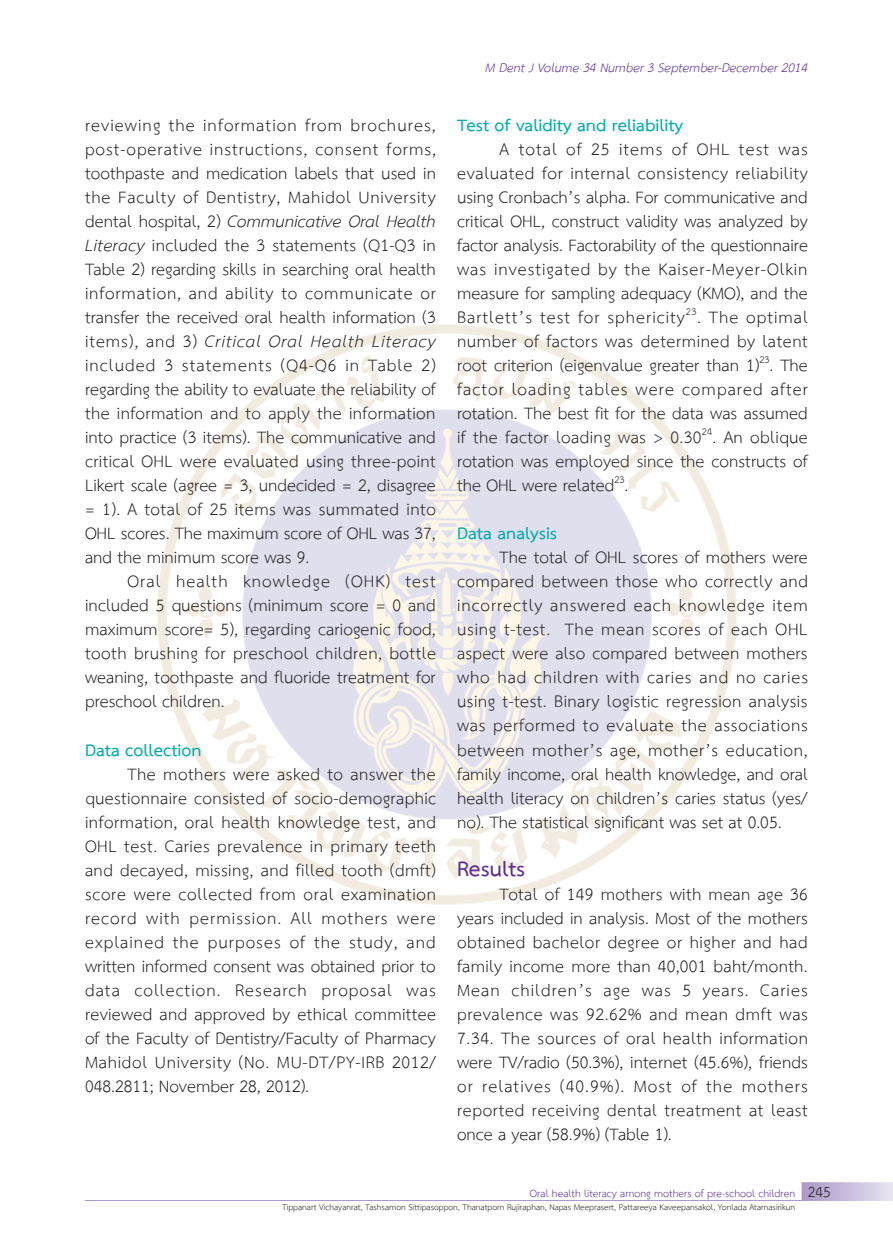
<style>
.page{position:relative;width:893px;height:1251px;background:#fff}
.page>*{position:absolute;margin:0;border:0;box-sizing:border-box;transform-origin:0 0}
.t1{font:700 30px "TH Sarabun PSK";color:#5b2e91}
.t2{font:24px/24px "TH Sarabun PSK";color:#231f20;text-align:justify}
.t3{font:700 24px "TH Sarabun PSK";color:#00aaad}
.t4{font:italic 18px "TH Sarabun PSK";color:#5b2e91}
.t5{font:15px "TH Sarabun PSK";color:#5b2e91}
.t6{font:12px "TH Sarabun PSK";color:#231f20}
.s1{font-style:italic}
.s2{font-size:21px;color:#231f20}
</style>
<div class="page">
<svg style="left:801px;top:1182px;width:92px;height:18px;background:#cabedd"></svg>
<hr style="left:85px;top:1199px;width:716px;height:1px;background:#ac99c9">
<img style="left:157px;top:324px;width:580px;height:581px">
<p class="t2" style="left:85px;top:114px;width:353px">reviewing the information from brochures, post-operative instructions, consent forms, toothpaste and medication labels that used in the Faculty of Dentistry, Mahidol University dental hospital, 2) <span class="s1">Communicative Oral Health Literacy</span> included the 3 statements (Q1-Q3 in Table 2) regarding skills in searching oral health information, and ability to communicate or transfer the received oral health information (3 items), and 3) <span class="s1">Critical Oral Health Literacy </span>included 3 statements (Q4-Q6 in Table 2) regarding the ability to evaluate the reliability of the information and to apply the information into practice (3 items). The communicative and critical OHL were evaluated using three-point Likert scale (agree = 3, undecided = 2, disagree = 1). A total of 25 items was summated into OHL scores. The maximum score of OHL was 37, and the minimum score was 9.</p>
<p class="t2" style="left:85px;top:570px;width:353px;text-indent:43px">Oral health knowledge (OHK) test included 5 questions (minimum score = 0 and maximum score= 5), regarding cariogenic food, tooth brushing for preschool children, bottle weaning, toothpaste and fluoride treatment for preschool children.</p>
<p class="t3" style="left:85px;top:735px;width:118px">Data collection</p>
<p class="t2" style="left:85px;top:762px;width:353px;text-indent:43px">The mothers were asked to answer the questionnaire consisted of socio-demographic information, oral health knowledge test, and OHL test. Caries prevalence in primary teeth and decayed, missing, and filled tooth (dmft) score were collected from oral examination record with permission. All mothers were explained the purposes of the study, and written informed consent was obtained prior to data collection. Research proposal was reviewed and approved by ethical committee of the Faculty of Dentistry/Faculty of Pharmacy Mahidol University (No. MU-DT/PY-IRB 2012/ 048.2811; November 28, 2012).</p>
<p class="t4" style="left:486px;top:57px;width:324px">M Dent J Volume 34 Number 3 September-December 2014</p>
<p class="t3" style="left:457px;top:111px;width:228px">Test of validity and reliability</p>
<p class="t2" style="left:457px;top:138px;width:352px;text-indent:43px">A total of 25 items of OHL test was evaluated for internal consistency reliability using Cronbach’s alpha. For communicative and critical OHL, construct validity was analyzed by factor analysis. Factorability of the questionnaire was investigated by the Kaiser-Meyer-Olkin measure for sampling adequacy (KMO), and the Bartlett’s test for sphericity<sup>23</sup>. The optimal number of factors was determined by latent root criterion (eigenvalue greater than 1)<sup>23</sup>. The factor loading tables were compared after rotation. The best fit for the data was assumed if the factor loading was &gt; 0.30<sup>24</sup>. An oblique rotation was employed since the constructs of the OHL were related<sup>23</sup>.</p>
<p class="t3" style="left:457px;top:519px;width:101px">Data analysis</p>
<p class="t2" style="left:457px;top:546px;width:352px;text-indent:43px">The total of OHL scores of mothers were compared between those who correctly and incorrectly answered each knowledge item using t-test. The mean scores of each OHL aspect were also compared between mothers who had children with caries and no caries using t-test. Binary logistic regression analysis was performed to evaluate the associations between mother’s age, mother’s education, family income, oral health knowledge, and oral health literacy on children’s caries status (yes/ no). The statistical significant was set at 0.05.</p>
<p class="t1" style="left:457px;top:850px;width:70px">Results</p>
<p class="t2" style="left:457px;top:882px;width:352px;text-indent:43px">Total of 149 mothers with mean age 36 years included in analysis. Most of the mothers obtained bachelor degree or higher and had family income more than 40,001 baht/month.<br>Mean children’s age was 5 years. Caries prevalence was 92.62% and mean dmft was 7.34. The sources of oral health information were TV/radio (50.3%), internet (45.6%), friends or relatives (40.9%). Most of the mothers reported receiving dental treatment at least once a year (58.9%) (Table 1).</p>
<p class="t5" style="left:530px;top:1184px;width:302px">Oral health literacy among mothers of pre-school children <span class="s2">245</span></p>
<p class="t6" style="left:282px;top:1200px;width:514px">Tippanart Vichayanrat, Tashsamon Sittipasoppon, Thanatporn Rujiraphan, Napas Meeprasert, Pattareeya Kaveepansakol, Yonlada Atamasirikun</p>
</div>
